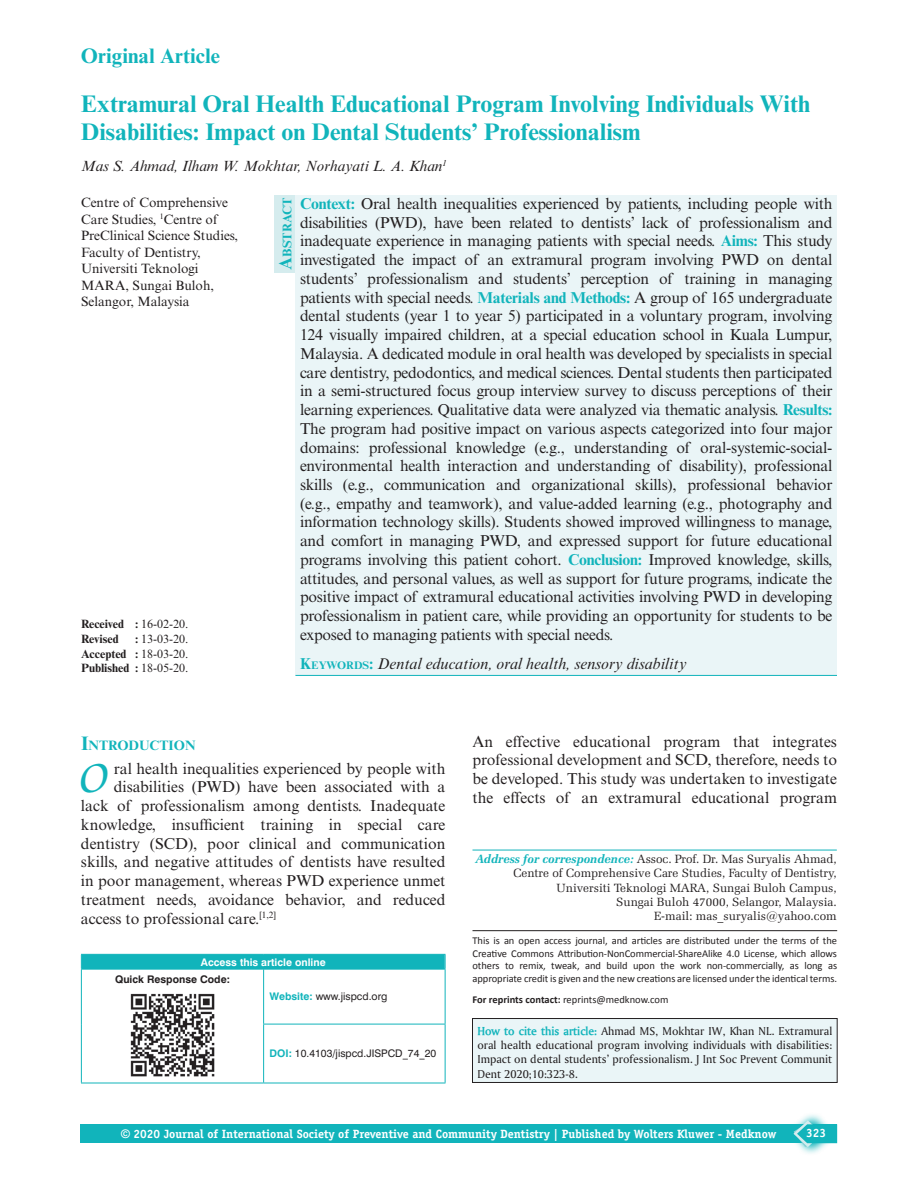
<style>
.page{position:relative;width:918px;height:1188px;background:#fff}
.page>*{position:absolute;margin:0;border:0;box-sizing:border-box;transform-origin:0 0}
.t1{font:italic 500 46.35px "Zapf Chancery IT Cby BT";color:#11b4bb}
.t2{font:700 24px/28.5px "Times New Roman MT Std";color:#11b4bb}
.t3{font:700 21px "Times New Roman MT Std";color:#11b4bb}
.t4{font:15.75px/18.8px "Times New Roman MT Std";color:#231f20;text-align:justify}
.t5{font:italic 15.75px "Times New Roman MT Std";color:#231f20}
.t6{font:italic 15px "Times New Roman MT Std";color:#231f20}
.t7{font:700 13.65px "Times New Roman MT Std";color:#11b4bb}
.t8{font:13.5px/16.5px "Times New Roman MT Std";color:#231f20}
.t9{font:700 12.6px "Times New Roman MT Std";color:#11b4bb}
.t10{font:12px/14.2px "Zapf Elliptical 711 BT";color:#231f20;text-align:right}
.t11{font:12px/14.2px "Ameretto Normal";color:#231f20;text-align:justify}
.t12{font:700 12px "Officina Serif";color:#fff}
.t13{font:12px/14.7px "Times New Roman MT Std";color:#231f20;text-align:justify}
.t14{font:700 12px/14.7px "Times New Roman MT Std";color:#231f20}
.t15{font:700 12px "Officina Serif Std";color:#fff}
.t16{font:10.5px/12.8px "Calibri";letter-spacing:-.005em;color:#231f20;text-align:justify}
.t17{font:10.5px "Swiss 721 BT";color:#231f20}
.t18{font:700 10.5px "Swiss 721 BT";color:#fff}
.t19{font:700 10.5px "Swiss 721 BT";color:#231f20}
.s1{font-weight:700;color:#11b4bb}
.s2{font-weight:700;font-style:normal;color:#11b4bb}
.s3{font-weight:700;font-style:normal;font-size:10.95px;color:#11b4bb}
.s4{font-size:18px}
.s5{font-weight:400}
.s6{font-weight:700}
.s7{font-size:19.5px}
.s8{font-weight:700;font-style:italic;color:#11b4bb}
.s9{font-family:"Ameretto";font-weight:700;color:#11b4bb}
.s10{font-family:"Arial MT Std"}
</style>
<div class="page">
<div style="left:81px;top:1124px;width:756px;height:19px;background:#11b4bb"></div>
<svg style="left:799px;top:1114px;width:25px;height:40px"></svg>
<svg style="left:793px;top:1120px;width:44px;height:27px"></svg>
<svg style="left:81px;top:955px;width:1px;height:14px"></svg>
<hr style="left:81px;top:954px;width:183px;height:1px;background:#11b4bb">
<hr style="left:264px;top:954px;width:182px;height:1px;background:#11b4bb">
<svg style="left:445px;top:955px;width:1px;height:14px"></svg>
<hr style="left:81px;top:969px;width:1px;height:55px;background:#11b4bb">
<hr style="left:81px;top:1024px;width:1px;height:59px;background:#11b4bb">
<hr style="left:81px;top:969px;width:183px;height:1px;background:#11b4bb">
<hr style="left:263px;top:969px;width:1px;height:55px;background:#11b4bb">
<hr style="left:264px;top:969px;width:182px;height:1px;background:#11b4bb">
<hr style="left:445px;top:969px;width:1px;height:55px;background:#11b4bb">
<hr style="left:81px;top:1083px;width:183px;height:1px;background:#11b4bb">
<hr style="left:263px;top:1024px;width:1px;height:59px;background:#11b4bb">
<hr style="left:263px;top:1024px;width:183px;height:1px;background:#11b4bb">
<hr style="left:445px;top:1024px;width:1px;height:59px;background:#11b4bb">
<hr style="left:264px;top:1083px;width:182px;height:1px;background:#11b4bb">
<div style="left:82px;top:954px;width:363px;height:15px;background:#11b4bb"></div>
<img style="left:131px;top:994px;width:83px;height:83px">
<hr style="left:472px;top:850px;width:365px;height:1px;background:#11b4bb">
<hr style="left:472px;top:930px;width:365px;height:1px;background:#231f20">
<div style="left:472px;top:1019px;width:365px;height:63px;background:#eaf5f7"></div>
<div style="left:472px;top:1018px;width:366px;height:65px;border:1px solid #231f20"></div>
<div style="left:296px;top:195px;width:541px;height:450px;background:#eaf5f7"></div>
<div style="left:296px;top:640px;width:541px;height:35px;background:#eaf5f7"></div>
<hr style="left:296px;top:675px;width:541px;height:1px;background:#11b4bb">
<div style="left:274px;top:195px;width:22px;height:78px;background:#d5ecee"></div>
<h3 class="t3" style="left:81px;top:43px;width:141px">Original Article</h3>
<h2 class="t2" style="left:81px;top:89px;width:731px">Extramural Oral Health Educational Program Involving Individuals With<br>Disabilities: Impact on Dental Students’ Professionalism</h2>
<p class="t6" style="left:81px;top:157px;width:368px">Mas S. Ahmad, Ilham W. Mokhtar, Norhayati L. A. Khan<sup>1</sup></p>
<p class="t4" style="left:300px;top:194px;width:534px"><span class="s1">Context:</span> Oral health inequalities experienced by patients, including people with disabilities (PWD), have been related to dentists’ lack of professionalism and inadequate experience in managing patients with special needs. <span class="s1">Aims:</span> This study investigated the impact of an extramural program involving PWD on dental students’ professionalism and students’ perception of training in managing patients with special needs. <span class="s1">Materials and Methods:</span> A group of 165 undergraduate dental students (year 1 to year 5) participated in a voluntary program, involving 124 visually impaired children, at a special education school in Kuala Lumpur, Malaysia. A dedicated module in oral health was developed by specialists in special care dentistry, pedodontics, and medical sciences. Dental students then participated in a semi-structured focus group interview survey to discuss perceptions of their learning experiences. Qualitative data were analyzed via thematic analysis. <span class="s1">Results:<br></span>The program had positive impact on various aspects categorized into four major domains: professional knowledge (e.g., understanding of oral-systemic-social&shy;environmental health interaction and understanding of disability), professional skills (e.g., communication and organizational skills), professional behavior (e.g., empathy and teamwork), and value-added learning (e.g., photography and information technology skills). Students showed improved willingness to manage, and comfort in managing PWD, and expressed support for future educational programs involving this patient cohort. <span class="s1">Conclusion:</span> Improved knowledge, skills, attitudes, and personal values, as well as support for future programs, indicate the positive impact of extramural educational activities involving PWD in developing professionalism in patient care, while providing an opportunity for students to be exposed to managing patients with special needs.</p>
<p class="t5" style="left:300px;top:655px;width:388px"><span class="s2">K</span><span class="s3">EYWORDS</span><span class="s2">:</span> Dental education, oral health, sensory disability</p>
<p class="t8" style="left:81px;top:194px;width:159px">Centre of Comprehensive<br>Care Studies, <sup>1</sup>Centre of<br>PreClinical Science Studies,<br>Faculty of Dentistry,<br>Universiti Teknologi<br>MARA, Sungai Buloh,<br>Selangor, Malaysia</p>
<p class="t9" style="left:279px;top:270px;width:74px;rotate:-90deg"><span class="s4">A</span>BSTRACT</p>
<p class="t14" style="left:81px;top:617px;width:109px">Received : <span class="s5">16-02-20.<br></span>Revised</p>
<p class="t13" style="left:81px;top:632px;width:109px;text-indent:54px"><span class="s6">:</span> 13-03-20.<br><span class="s6">Accepted :</span> 18-03-20.<br><span class="s6">Published :</span> 18-05-20.</p>
<p class="t7" style="left:81px;top:737px;width:116px"><span class="s7">I</span>NTRODUCTION</p>
<h1 class="t1" style="left:80px;top:753px;width:30px">O</h1>
<p class="t4" style="left:114px;top:759px;width:333px">ral health inequalities experienced by people with</p>
<p class="t4" style="left:114px;top:778px;width:333px">disabilities (PWD) have been associated with a</p>
<p class="t4" style="left:81px;top:796px;width:366px">lack of professionalism among dentists. Inadequate</p>
<p class="t4" style="left:81px;top:815px;width:366px">knowledge, insufficient training in special care</p>
<p class="t4" style="left:81px;top:834px;width:366px">dentistry (SCD), poor clinical and communication</p>
<p class="t4" style="left:81px;top:853px;width:366px">skills, and negative attitudes of dentists have resulted</p>
<p class="t4" style="left:81px;top:871px;width:366px">in poor management, whereas PWD experience unmet</p>
<p class="t4" style="left:81px;top:890px;width:366px">treatment needs, avoidance behavior, and reduced</p>
<p class="t4" style="left:81px;top:909px;width:196px">access to professional care.<sup>[1,2]</sup></p>
<p class="t18" style="left:201px;top:955px;width:126px">Access this article online</p>
<p class="t19" style="left:115px;top:972px;width:116px">Quick Response Code:</p>
<p class="t17" style="left:270px;top:990px;width:119px"><span class="s1">Website:</span> www.jispcd.org</p>
<p class="t17" style="left:270px;top:1047px;width:168px"><span class="s1">DOI:</span> 10.4103/jispcd.JISPCD_74_20</p>
<p class="t4" style="left:472px;top:732px;width:366px">An effective educational program that integrates professional development and SCD, therefore, needs to be developed. This study was undertaken to investigate the effects of an extramural educational program</p>
<p class="t10" style="left:476px;top:852px;width:363px"><span class="s8">Address for correspondence:</span> Assoc. Prof. Dr. Mas Suryalis Ahmad, Centre of Comprehensive Care Studies, Faculty of Dentistry, Universiti Teknologi MARA, Sungai Buloh Campus,<br>Sungai Buloh 47000, Selangor, Malaysia.<br>E-mail: mas_suryalis@yahoo.com</p>
<p class="t16" style="left:472px;top:933px;width:366px">This is an open access journal, and articles are distributed under the terms of the Creative Commons Attribution-NonCommercial-ShareAlike 4.0 License, which allows others to remix, tweak, and build upon the work non-commercially, as long as appropriate credit is given and the new creations are licensed under the identical terms.</p>
<p class="t16" style="left:472px;top:993px;width:198px"><span class="s6">For reprints contact:</span> reprints@medknow.com</p>
<p class="t11" style="left:477px;top:1024px;width:356px"><span class="s9">How to cite this article:</span> Ahmad MS, Mokhtar IW, Khan NL. Extramural oral health educational program involving individuals with disabilities:<br>Impact on dental students’ professionalism. J Int Soc Prevent Communit Dent 2020;10:323-8.</p>
<p class="t12" style="left:121px;top:1126px;width:657px"><span class="s10">©</span> 2020 Journal of International Society of Preventive and Community Dentistry | Published by Wolters Kluwer ‑ Medknow</p>
<p class="t15" style="left:806px;top:1126px;width:22px">323</p>
</div>
